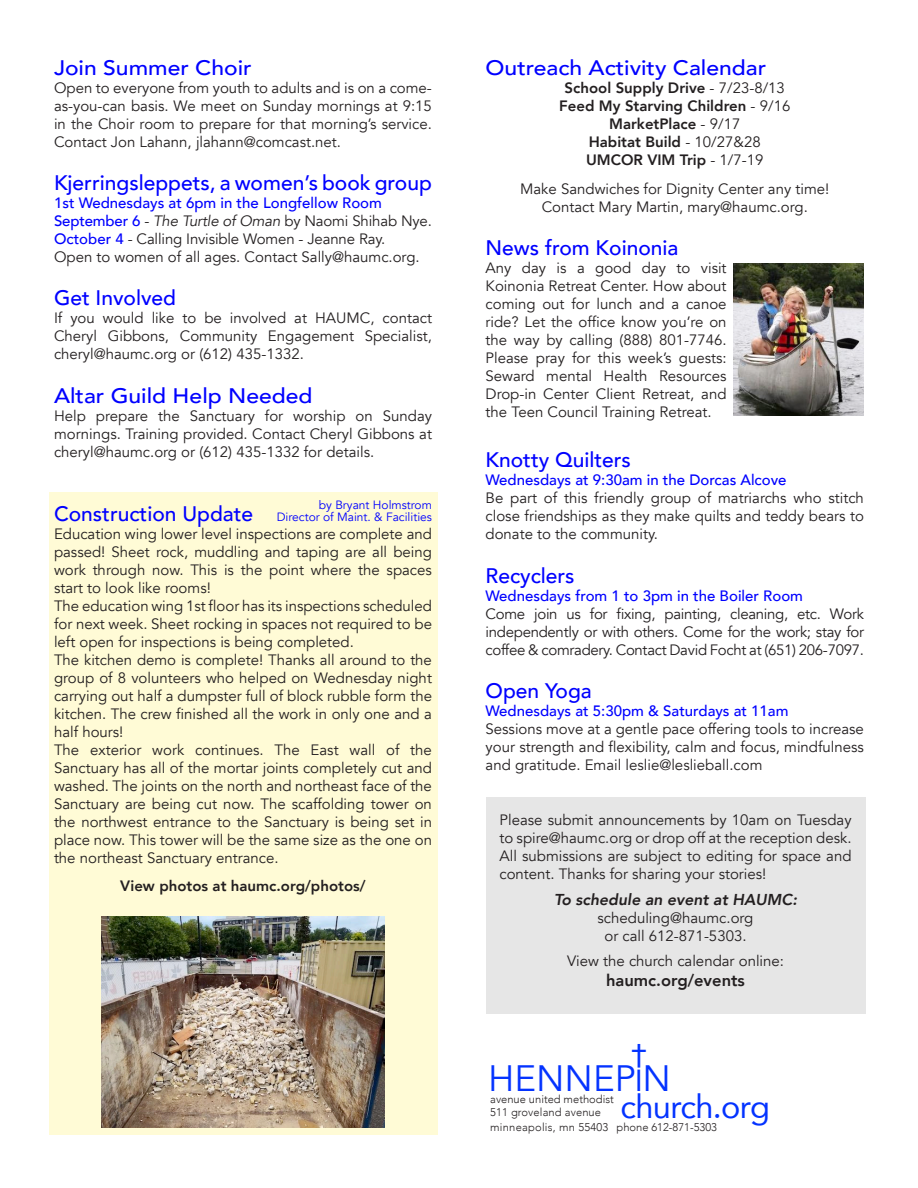
<style>
.page{position:relative;width:918px;height:1188px;background:#fff}
.page>*{position:absolute;margin:0;border:0;box-sizing:border-box;transform-origin:0 0}
.t1{font:36.6px "Avenir";color:#0433ff}
.t2{font:32.55px "Avenir";letter-spacing:-.02em;color:#0433ff}
.t3{font:500 28.5px "Avenir";color:#0433ff}
.t4{font:500 21px "Avenir";color:#00f}
.t5{font:500 21px "Avenir";color:#00f;scale:1.09 1}
.t6{font:800 16.5px "Avenir";color:#231f20}
.t7{font:italic 800 15.75px "Avenir";color:#231f20}
.t8{font:15px/18px "Avenir";color:#231f20;text-align:justify}
.t9{font:500 15px "Avenir";color:#00f}
.t10{font:800 15px "Avenir";color:#231f20}
.t11{font:12px "Avenir";color:#00f}
.t12{font:300 11.25px/14.2px "Avenir";color:#231f20}
.s1{font-weight:500;color:#00f}
.s2{font-style:italic}
.s3{font-weight:400}
.s4{font-weight:400;font-size:36.6px}
</style>
<div class="page">
<div style="left:49px;top:492px;width:388px;height:643px;background:#fffbd6"></div>
<div style="left:486px;top:797px;width:379px;height:216px;background:#e6e6e6"></div>
<img style="left:733px;top:264px;width:131px;height:152px">
<img style="left:102px;top:916px;width:282px;height:212px">
<p class="t5" style="left:54px;top:50px;width:183px">Join Summer Choir</p>
<p class="t8" style="left:54px;top:79px;width:379px">Open to everyone from youth to adults and is on a come&shy;as-you-can basis. We meet on Sunday mornings at 9:15 in the Choir room to prepare for that morning’s service.<br>Contact Jon Lahann, jlahann@comcast.net.</p>
<p class="t4" style="left:54px;top:165px;width:379px">Kjerringsleppets, a women’s book group</p>
<p class="t9" style="left:54px;top:190px;width:330px">1st Wednesdays at 6pm in the Longfellow Room</p>
<p class="t8" style="left:54px;top:212px;width:379px"><span class="s1">September 6</span> - <span class="s2">The Turtle of Oman</span> by Naomi Shihab Nye.</p>
<p class="t8" style="left:54px;top:230px;width:333px"><span class="s1">October 4</span> - Calling Invisible Women - Jeanne Ray.</p>
<p class="t8" style="left:54px;top:248px;width:367px">Open to women of all ages. Contact Sally@haumc.org.</p>
<p class="t4" style="left:54px;top:280px;width:124px">Get Involved</p>
<p class="t8" style="left:54px;top:310px;width:380px">If you would like to be involved at HAUMC, contact Cheryl Gibbons, Community Engagement Specialist, cheryl@haumc.org or (612) 435-1332.</p>
<p class="t5" style="left:54px;top:377px;width:239px">Altar Guild Help Needed</p>
<p class="t8" style="left:54px;top:407px;width:380px">Help prepare the Sanctuary for worship on Sunday mornings. Training provided. Contact Cheryl Gibbons at cheryl@haumc.org or (612) 435-1332 for details.</p>
<p class="t11" style="left:319px;top:498px;width:115px">by Bryant Holmstrom</p>
<p class="t11" style="left:277px;top:510px;width:157px">Director of Maint. &amp; Facilities</p>
<p class="t4" style="left:54px;top:495px;width:201px">Construction Update</p>
<p class="t8" style="left:54px;top:525px;width:379px">Education wing lower level inspections are complete and passed! Sheet rock, muddling and taping are all being work through now. This is the point where the spaces start to look like rooms!</p>
<p class="t8" style="left:54px;top:597px;width:380px">The education wing 1st floor has its inspections scheduled for next week. Sheet rocking in spaces not required to be left open for inspections is being completed.</p>
<p class="t8" style="left:54px;top:651px;width:380px">The kitchen demo is complete! Thanks all around to the group of 8 volunteers who helped on Wednesday night carrying out half a dumpster full of block rubble form the kitchen. The crew finished all the work in only one and a half hours!</p>
<p class="t8" style="left:54px;top:741px;width:380px">The exterior work continues. The East wall of the Sanctuary has all of the mortar joints completely cut and washed. The joints on the north and northeast face of the Sanctuary are being cut now. The scaffolding tower on the northwest entrance to the Sanctuary is being set in place now. This tower will be the same size as the one on the northeast Sanctuary entrance.</p>
<p class="t10" style="left:120px;top:874px;width:247px">View photos at haumc.org/photos/</p>
<p class="t5" style="left:486px;top:50px;width:259px">Outreach Activity Calendar</p>
<p class="t10" style="left:565px;top:76px;width:222px">School Supply Drive <span class="s3">- 7/23-8/13</span></p>
<p class="t10" style="left:559px;top:94px;width:233px">Feed My Starving Children <span class="s3">- 9/16</span></p>
<p class="t10" style="left:609px;top:112px;width:133px">MarketPlace <span class="s3">- 9/17</span></p>
<p class="t10" style="left:589px;top:130px;width:174px">Habitat Build <span class="s3">- 10/27&amp;28</span></p>
<p class="t10" style="left:586px;top:148px;width:179px">UMCOR VIM Trip <span class="s3">- 1/7-19</span></p>
<p class="t8" style="left:520px;top:180px;width:311px">Make Sandwiches for Dignity Center any time!</p>
<p class="t8" style="left:542px;top:198px;width:268px">Contact Mary Martin, mary@haumc.org.</p>
<p class="t4" style="left:486px;top:230px;width:194px">News from Koinonia</p>
<p class="t8" style="left:486px;top:259px;width:243px">Any day is a good day to visit Koinonia Retreat Center. How about coming out for lunch and a canoe ride? Let the office know you’re on the way by calling (888) 801-7746.<br>Please pray for this week’s guests:<br>Seward mental Health Resources Drop-in Center Client Retreat, and the Teen Council Training Retreat.</p>
<p class="t4" style="left:486px;top:442px;width:147px">Knotty Quilters</p>
<p class="t9" style="left:486px;top:467px;width:303px">Wednesdays at 9:30am in the Dorcas Alcove</p>
<p class="t8" style="left:486px;top:490px;width:380px">Be part of this friendly group of matriarchs who stitch close friendships as they make quilts and teddy bears to donate to the community.</p>
<p class="t4" style="left:486px;top:557px;width:91px">Recyclers</p>
<p class="t9" style="left:486px;top:582px;width:319px">Wednesdays from 1 to 3pm in the Boiler Room</p>
<p class="t8" style="left:486px;top:605px;width:380px">Come join us for fixing, painting, cleaning, etc. Work independently or with others. Come for the work; stay for coffee &amp; comradery. Contact David Focht at (651) 206-7097.</p>
<p class="t4" style="left:486px;top:672px;width:108px">Open Yoga</p>
<p class="t9" style="left:486px;top:698px;width:304px">Wednesdays at 5:30pm &amp; Saturdays at 11am</p>
<p class="t8" style="left:486px;top:720px;width:380px">Sessions move at a gentle pace offering tools to increase your strength and flexibility, calm and focus, mindfulness and gratitude. Email leslie@leslieball.com</p>
<p class="t8" style="left:500px;top:811px;width:354px">Please submit announcements by 10am on Tuesday to spire@haumc.org or drop off at the reception desk.<br>All submissions are subject to editing for space and content. Thanks for sharing your stories!</p>
<p class="t7" style="left:554px;top:890px;width:244px">To schedule an event at HAUMC:</p>
<p class="t8" style="left:598px;top:909px;width:157px">scheduling@haumc.org</p>
<p class="t8" style="left:605px;top:927px;width:143px">or call 612-871-5303.</p>
<p class="t8" style="left:567px;top:952px;width:219px">View the church calendar online:</p>
<p class="t6" style="left:606px;top:967px;width:140px">haumc.org/events</p>
<p class="t3" style="left:631px;top:1029px;width:17px">†</p>
<p class="t3" style="left:636px;top:1056px;width:37px">l<span class="s4">N</span></p>
<p class="t12" style="left:490px;top:1105px;width:228px">511 groveland avenue<br>minneapolis, mn 55403 phone 612-871-5303</p>
<p class="t1" style="left:488px;top:1057px;width:149px">HENNEP</p>
<p class="t12" style="left:490px;top:1092px;width:125px">avenue united methodist</p>
<p class="t2" style="left:621px;top:1081px;width:151px">church.org</p>
</div>
